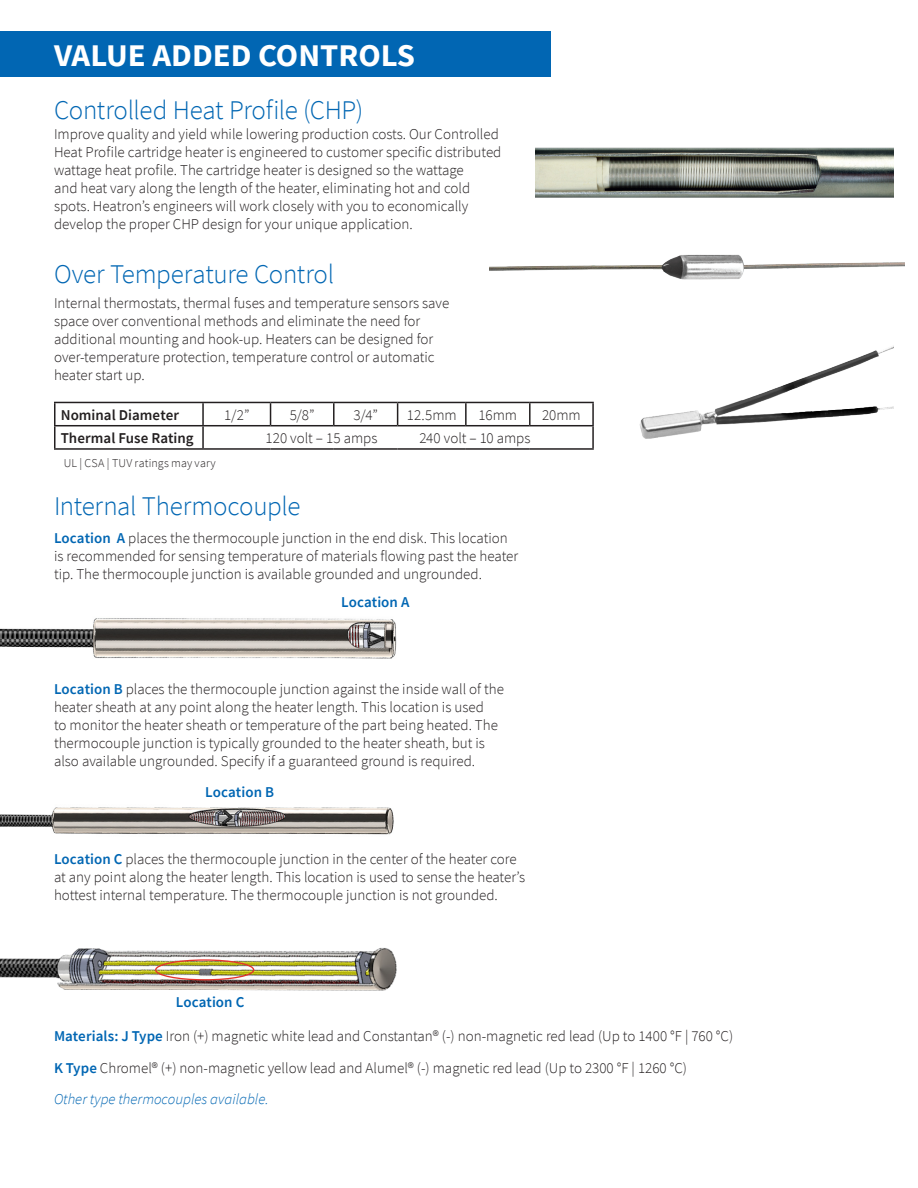
<style>
.page{position:relative;width:918px;height:1188px;background:#fff}
.page>*{position:absolute;margin:0;border:0;box-sizing:border-box;transform-origin:0 0}
.Main_Header{font:700 31.5px "Source Sans Pro";color:#fff;scale:1.04 1}
.t1{font:300 27px "Source Sans Pro";letter-spacing:-.01em;color:#0166b3}
.t2{font:300 15px/18px "Source Sans Pro";color:#231f20}
.t3{font:600 15px "Source Sans Pro";letter-spacing:.005em;color:#231f20}
.t4{font:italic 300 15px "Source Sans Pro";color:#0166b3}
.t5{font:600 15px "Source Sans Pro";letter-spacing:.005em;color:#0166b3}
.t6{font:300 12px "Source Sans Pro";letter-spacing:.015em;color:#231f20}
.s1{font-weight:600;color:#0166b3}
</style>
<div class="page">
<hr style="left:54px;top:402px;width:149px;height:1px;background:#231f20">
<hr style="left:54px;top:403px;width:2px;height:22px;background:#231f20">
<hr style="left:203px;top:402px;width:68px;height:1px;background:#231f20">
<hr style="left:202px;top:403px;width:2px;height:22px;background:#231f20">
<hr style="left:271px;top:402px;width:63px;height:1px;background:#231f20">
<svg style="left:270px;top:403px;width:1px;height:22px"></svg>
<hr style="left:334px;top:402px;width:64px;height:1px;background:#231f20">
<hr style="left:333px;top:403px;width:2px;height:22px;background:#231f20">
<hr style="left:398px;top:402px;width:68px;height:1px;background:#231f20">
<svg style="left:397px;top:403px;width:1px;height:22px"></svg>
<hr style="left:466px;top:402px;width:64px;height:1px;background:#231f20">
<hr style="left:465px;top:403px;width:2px;height:22px;background:#231f20">
<hr style="left:530px;top:402px;width:64px;height:1px;background:#231f20">
<hr style="left:529px;top:403px;width:2px;height:22px;background:#231f20">
<hr style="left:592px;top:403px;width:2px;height:22px;background:#231f20">
<hr style="left:54px;top:425px;width:149px;height:1px;background:#231f20">
<hr style="left:54px;top:426px;width:2px;height:22px;background:#231f20">
<hr style="left:203px;top:425px;width:68px;height:1px;background:#231f20">
<hr style="left:202px;top:426px;width:2px;height:22px;background:#231f20">
<hr style="left:271px;top:425px;width:63px;height:1px;background:#231f20">
<hr style="left:334px;top:425px;width:64px;height:1px;background:#231f20">
<hr style="left:398px;top:425px;width:68px;height:1px;background:#231f20">
<hr style="left:466px;top:425px;width:64px;height:1px;background:#231f20">
<hr style="left:530px;top:425px;width:64px;height:1px;background:#231f20">
<hr style="left:592px;top:426px;width:2px;height:22px;background:#231f20">
<hr style="left:54px;top:448px;width:149px;height:2px;background:#231f20">
<hr style="left:203px;top:448px;width:68px;height:2px;background:#231f20">
<hr style="left:271px;top:448px;width:63px;height:2px;background:#231f20">
<hr style="left:334px;top:448px;width:64px;height:2px;background:#231f20">
<hr style="left:398px;top:448px;width:68px;height:2px;background:#231f20">
<hr style="left:466px;top:448px;width:64px;height:2px;background:#231f20">
<hr style="left:530px;top:448px;width:64px;height:2px;background:#231f20">
<img style="left:0;top:618px;width:397px;height:41px">
<img style="left:0;top:807px;width:394px;height:28px">
<img style="left:1px;top:948px;width:396px;height:43px">
<div style="left:155px;top:959px;width:99px;height:21px;border:1px solid #e5322c;border-radius:50%"></div>
<img style="left:535px;top:147px;width:358px;height:51px">
<img style="left:490px;top:254px;width:414px;height:26px">
<img style="left:639px;top:347px;width:254px;height:92px">
<div style="left:0;top:31px;width:551px;height:45px;background:#0166b3"></div>
<p class="Main_Header" style="left:54px;top:34px;width:349px">VALUE ADDED CONTROLS</p>
<p class="t1" style="left:54px;top:94px;width:311px">Controlled Heat Profile (CHP)</p>
<p class="t2" style="left:54px;top:125px;width:449px">Improve quality and yield while lowering production costs. Our Controlled Heat Profile cartridge heater is engineered to customer specific distributed wattage heat profile. The cartridge heater is designed so the wattage<br>and heat vary along the length of the heater, eliminating hot and cold spots. Heatron’s engineers will work closely with you to economically develop the proper CHP design for your unique application.</p>
<p class="t1" style="left:54px;top:257px;width:282px">Over Temperature Control</p>
<p class="t2" style="left:54px;top:294px;width:397px">Internal thermostats, thermal fuses and temperature sensors save space over conventional methods and eliminate the need for additional mounting and hook-up. Heaters can be designed for over-temperature protection, temperature control or automatic heater start up.</p>
<p class="t3" style="left:61px;top:405px;width:120px">Nominal Diameter</p>
<p class="t2" style="left:224px;top:406px;width:27px">1/2”</p>
<p class="t2" style="left:290px;top:406px;width:26px">5/8”</p>
<p class="t2" style="left:354px;top:406px;width:26px">3/4”</p>
<p class="t2" style="left:407px;top:406px;width:51px">12.5mm</p>
<p class="t2" style="left:479px;top:406px;width:40px">16mm</p>
<p class="t2" style="left:542px;top:406px;width:40px">20mm</p>
<p class="t3" style="left:61px;top:428px;width:134px">Thermal Fuse Rating</p>
<p class="t2" style="left:266px;top:429px;width:113px">120 volt – 15 amps</p>
<p class="t2" style="left:419px;top:429px;width:113px">240 volt – 10 amps</p>
<p class="t6" style="left:64px;top:455px;width:154px">UL | CSA | TUV ratings may vary</p>
<p class="t1" style="left:54px;top:490px;width:248px">Internal Thermocouple</p>
<p class="t2" style="left:54px;top:529px;width:466px"><span class="s1">Location A</span> places the thermocouple junction in the end disk. This location is recommended for sensing temperature of materials flowing past the heater tip. The thermocouple junction is available grounded and ungrounded.</p>
<p class="t5" style="left:341px;top:592px;width:70px">Location A</p>
<p class="t2" style="left:54px;top:680px;width:452px"><span class="s1">Location B</span> places the thermocouple junction against the inside wall of the heater sheath at any point along the heater length. This location is used<br>to monitor the heater sheath or temperature of the part being heated. The thermocouple junction is typically grounded to the heater sheath, but is also available ungrounded. Specify if a guaranteed ground is required.</p>
<p class="t5" style="left:205px;top:782px;width:70px">Location B</p>
<p class="t2" style="left:54px;top:850px;width:473px"><span class="s1">Location C</span> places the thermocouple junction in the center of the heater core at any point along the heater length. This location is used to sense the heater’s hottest internal temperature. The thermocouple junction is not grounded.</p>
<p class="t5" style="left:176px;top:993px;width:70px">Location C</p>
<p class="t2" style="left:54px;top:1027px;width:681px"><span class="s1">Materials: J Type</span> Iron (+) magnetic white lead and Constantan® (-) non-magnetic red lead (Up to 1400 °F | 760 °C)</p>
<p class="t2" style="left:54px;top:1059px;width:635px"><span class="s1">K Type</span> Chromel® (+) non-magnetic yellow lead and Alumel® (-) magnetic red lead (Up to 2300 °F | 1260 °C)</p>
<p class="t4" style="left:54px;top:1090px;width:216px">Other type thermocouples available.</p>
</div>
